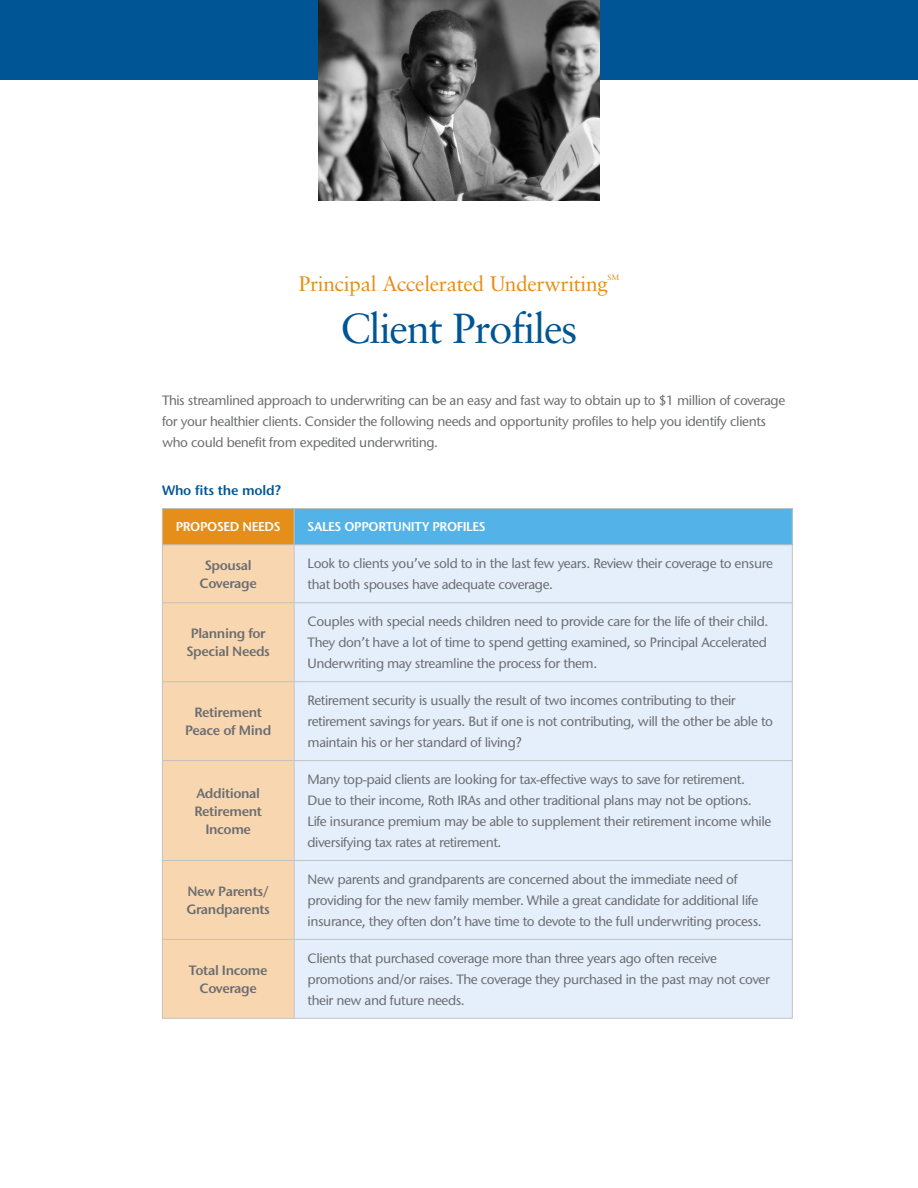
<style>
.page{position:relative;width:918px;height:1188px;background:#fff}
.page>*{position:absolute;margin:0;border:0;box-sizing:border-box;transform-origin:0 0}
.t1{font:42px "Sabon";letter-spacing:-.035em;color:#005595}
.t2{font:21px "Sabon";letter-spacing:-.015em;color:#e58e19}
.t3{font:500 13.5px/21px "Stone Sans ITC Std";letter-spacing:-.03em;color:#6c6d70}
.t4{font:600 13.5px/18px "Stone Sans ITC Std";letter-spacing:-.03em;color:#6c6d70;text-align:center}
.t5{font:600 13.5px "Stone Sans ITC Std";letter-spacing:-.015em;color:#005595}
.t6{font:600 12.75px "Stone Sans ITC Std";letter-spacing:-.03em;color:#fff}
.t7{font:7.8px "Sabon";color:#e58e19}
</style>
<div class="page">
<div style="left:0;top:0;width:918px;height:80px;background:#005595"></div>
<img style="left:319px;top:0;width:280px;height:201px">
<div style="left:162px;top:508px;width:132px;height:37px;background:#e58e19"></div>
<div style="left:294px;top:508px;width:498px;height:37px;background:#53b3e8"></div>
<div style="left:163px;top:545px;width:131px;height:473px;background:#f8d7b0"></div>
<div style="left:295px;top:545px;width:497px;height:473px;background:#e4effb"></div>
<hr style="left:162px;top:508px;width:132px;height:1px;background:#c1c2c4">
<hr style="left:162px;top:509px;width:1px;height:35px;background:#c1c2c4">
<hr style="left:294px;top:508px;width:499px;height:1px;background:#c1c2c4">
<hr style="left:294px;top:509px;width:1px;height:35px;background:#c1c2c4">
<hr style="left:792px;top:509px;width:1px;height:35px;background:#c1c2c4">
<hr style="left:162px;top:544px;width:132px;height:1px;background:#c1c2c4">
<hr style="left:162px;top:545px;width:1px;height:57px;background:#c1c2c4">
<hr style="left:294px;top:544px;width:499px;height:1px;background:#c1c2c4">
<hr style="left:294px;top:545px;width:1px;height:57px;background:#c1c2c4">
<hr style="left:792px;top:545px;width:1px;height:57px;background:#c1c2c4">
<hr style="left:162px;top:602px;width:132px;height:1px;background:#c1c2c4">
<hr style="left:162px;top:603px;width:1px;height:78px;background:#c1c2c4">
<hr style="left:294px;top:602px;width:499px;height:1px;background:#c1c2c4">
<hr style="left:294px;top:603px;width:1px;height:78px;background:#c1c2c4">
<hr style="left:792px;top:603px;width:1px;height:78px;background:#c1c2c4">
<hr style="left:162px;top:681px;width:132px;height:1px;background:#c1c2c4">
<hr style="left:162px;top:682px;width:1px;height:78px;background:#c1c2c4">
<hr style="left:294px;top:681px;width:499px;height:1px;background:#c1c2c4">
<hr style="left:294px;top:682px;width:1px;height:78px;background:#c1c2c4">
<hr style="left:792px;top:682px;width:1px;height:78px;background:#c1c2c4">
<hr style="left:162px;top:760px;width:132px;height:1px;background:#c1c2c4">
<hr style="left:162px;top:761px;width:1px;height:99px;background:#c1c2c4">
<hr style="left:294px;top:760px;width:499px;height:1px;background:#c1c2c4">
<hr style="left:294px;top:761px;width:1px;height:99px;background:#c1c2c4">
<hr style="left:792px;top:761px;width:1px;height:99px;background:#c1c2c4">
<hr style="left:162px;top:860px;width:132px;height:1px;background:#c1c2c4">
<hr style="left:162px;top:861px;width:1px;height:78px;background:#c1c2c4">
<hr style="left:294px;top:860px;width:499px;height:1px;background:#c1c2c4">
<hr style="left:294px;top:861px;width:1px;height:78px;background:#c1c2c4">
<hr style="left:792px;top:861px;width:1px;height:78px;background:#c1c2c4">
<hr style="left:162px;top:939px;width:132px;height:1px;background:#c1c2c4">
<hr style="left:162px;top:940px;width:1px;height:78px;background:#c1c2c4">
<hr style="left:294px;top:939px;width:499px;height:1px;background:#c1c2c4">
<hr style="left:294px;top:940px;width:1px;height:78px;background:#c1c2c4">
<hr style="left:792px;top:940px;width:1px;height:78px;background:#c1c2c4">
<hr style="left:162px;top:1018px;width:132px;height:1px;background:#c1c2c4">
<hr style="left:294px;top:1018px;width:499px;height:1px;background:#c1c2c4">
<h2 class="t2" style="left:299px;top:271px;width:311px">Principal Accelerated Underwriting</h2>
<p class="t7" style="left:608px;top:273px;width:13px">SM</p>
<h1 class="t1" style="left:340px;top:303px;width:239px">Client Profiles</h1>
<p class="t3" style="left:162px;top:390px;width:625px">This streamlined approach to underwriting can be an easy and fast way to obtain up to $1 million of coverage for your healthier clients. Consider the following needs and opportunity profiles to help you identify clients who could benefit from expedited underwriting.</p>
<p class="t5" style="left:162px;top:482px;width:121px">Who fits the mold?</p>
<p class="t6" style="left:176px;top:519px;width:107px">PROPOSED NEEDS</p>
<p class="t6" style="left:308px;top:519px;width:180px">SALES OPPORTUNITY PROFILES</p>
<p class="t4" style="left:200px;top:556px;width:59px">Spousal<br>Coverage</p>
<p class="t3" style="left:308px;top:553px;width:467px">Look to clients you’ve sold to in the last few years. Review their coverage to ensure that both spouses have adequate coverage.</p>
<p class="t4" style="left:186px;top:624px;width:85px">Planning for<br>Special Needs</p>
<p class="t3" style="left:308px;top:611px;width:462px;text-align:justify">Couples with special needs children need to provide care for the life of their child.<br>They don’t have a lot of time to spend getting examined, so Principal Accelerated Underwriting may streamline the process for them.</p>
<p class="t4" style="left:185px;top:703px;width:88px">Retirement<br>Peace of Mind</p>
<p class="t4" style="left:194px;top:784px;width:69px">Additional<br>Retirement<br>Income</p>
<p class="t4" style="left:186px;top:882px;width:85px;text-align:left">New Parents/<br>Grandparents</p>
<p class="t4" style="left:189px;top:961px;width:80px">Total Income<br>Coverage</p>
<p class="t3" style="left:308px;top:690px;width:467px">Retirement security is usually the result of two incomes contributing to their retirement savings for years. But if one is not contributing, will the other be able to maintain his or her standard of living?</p>
<p class="t3" style="left:308px;top:769px;width:465px">Many top-paid clients are looking for tax-effective ways to save for retirement.<br>Due to their income, Roth IRAs and other traditional plans may not be options.<br>Life insurance premium may be able to supplement their retirement income while diversifying tax rates at retirement.</p>
<p class="t3" style="left:308px;top:869px;width:456px">New parents and grandparents are concerned about the immediate need of providing for the new family member. While a great candidate for additional life insurance, they often don’t have time to devote to the full underwriting process.</p>
<p class="t3" style="left:308px;top:948px;width:464px">Clients that purchased coverage more than three years ago often receive promotions and/or raises. The coverage they purchased in the past may not cover their new and future needs.</p>
</div>
